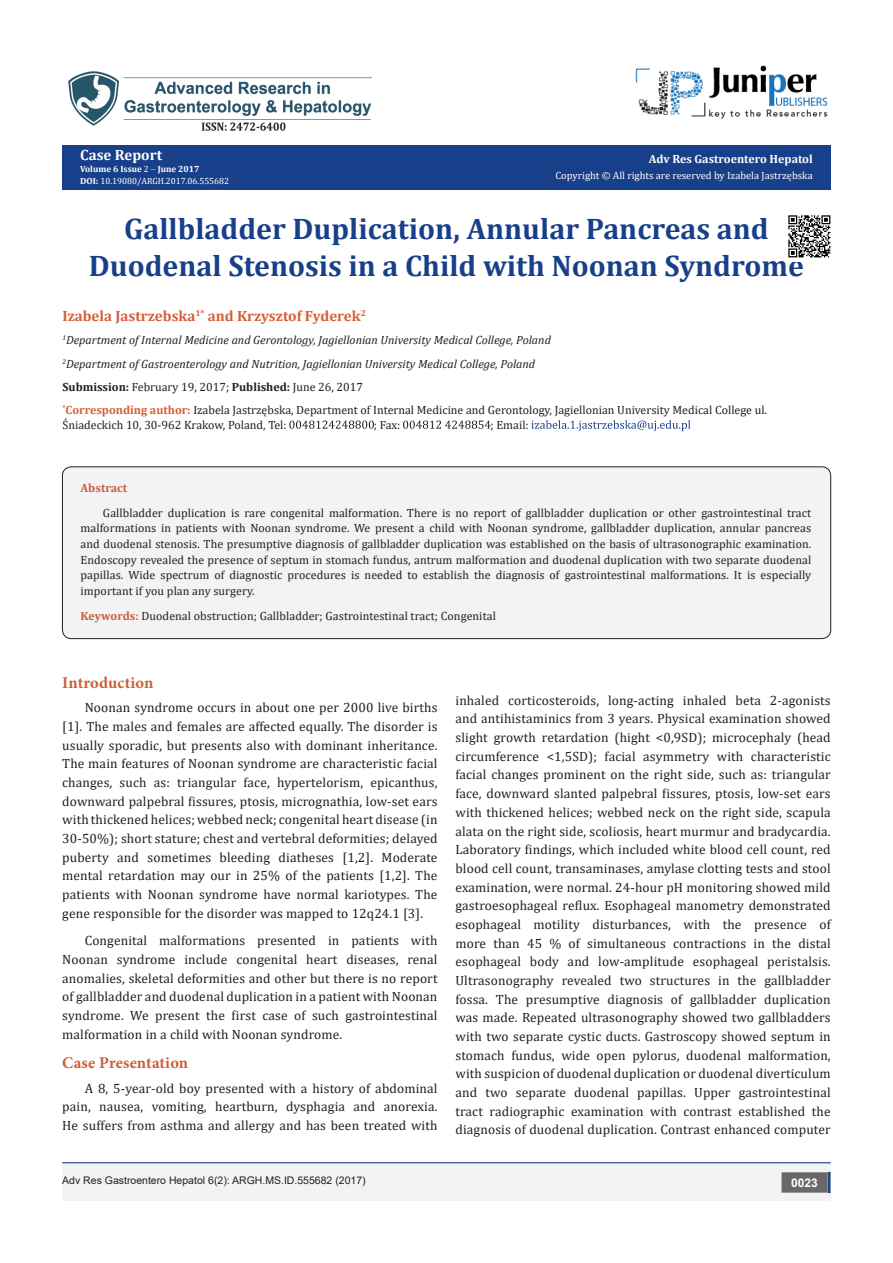
<style>
.page{position:relative;width:893px;height:1263px;background:#fff}
.page>*{position:absolute;margin:0;border:0;box-sizing:border-box;transform-origin:0 0}
.t1{font:700 29.85px/37.3px "Cambria";color:#183f89;text-align:center}
.List_Paragraph{font:700 16.5px "Minion Pro";letter-spacing:.005em;color:#ca5f37}
.t2{font:700 15px "Cambria";color:#d55f37}
.t3{font:700 15px "Cambria";color:#fffefc}
.List_Paragraph-2{font:13.5px/18.8px "Cambria";letter-spacing:.01em;color:#231f20;text-align:justify}
.t4{font:12px/15.8px "Cambria";color:#231f20}
.t5{font:italic 12px "Cambria";color:#231f20}
.t6{font:700 12px "Cambria";color:#fffefc}
.t7{font:700 12px "Cambria";letter-spacing:.005em;color:#ca5f37}
.t8{font:700 12px "Arial";color:#fff}
.t9{font:10.5px "Arial";color:#231f20}
.t10{font:10.5px "Cambria";color:#fffefc}
.t11{font:9px "Cambria";color:#fff}
.t12{font:700 9px "Cambria";color:#fffefc}
.s1{font-weight:400}
.s2{font-weight:700}
.s3{font-weight:700;color:#d55f37}
.s4{font-weight:700;color:#ca5f37}
</style>
<div class="page">
<svg style="left:289px;top:421px;width:85px;height:8px"></svg>
<svg style="left:403px;top:420px;width:88px;height:9px"></svg>
<svg style="left:531px;top:420px;width:159px;height:11px"></svg>
<img style="left:68px;top:71px;width:304px;height:60px">
<img style="left:635px;top:65px;width:193px;height:54px">
<div style="left:62px;top:1162px;width:769px;height:39px;background:#f2f3f4"></div>
<div style="left:782px;top:1173px;width:45px;height:19px;background:#68676a"></div>
<div style="left:782px;top:1172px;width:45px;height:20px;border:2px solid #68676a"></div>
<div style="left:828px;top:1172px;width:2px;height:21px;background:#183f89;border:1px solid #1f497d"></div>
<hr style="left:62px;top:1162px;width:769px;height:1px;background:#183f89">
<div style="left:62px;top:467px;width:769px;height:172px;background:#f2f3f4;border-radius:9px"></div>
<div style="left:62px;top:467px;width:769px;height:172px;border:1px solid #231f20;border-radius:9px"></div>
<div style="left:62px;top:145px;width:768px;height:45px;background:#183f89"></div>
<img style="left:788px;top:215px;width:43px;height:43px">
<p class="t3" style="left:80px;top:144px;width:83px">Case Report</p>
<p class="t12" style="left:80px;top:162px;width:121px">Volume 6 Issue <span class="s1">2</span> June 2017</p>
<p class="t11" style="left:80px;top:176px;width:150px"><span class="s2">DOI:</span> 10.19080/ARGH.2017.06.555682</p>
<p class="t6" style="left:649px;top:151px;width:165px">Adv Res Gastroentero Hepatol</p>
<p class="t10" style="left:555px;top:169px;width:259px">Copyright © All rights are reserved by Izabela Jastrzębska</p>
<p class="t1" style="left:89px;top:209px;width:716px">Gallbladder Duplication, Annular Pancreas and<br>Duodenal Stenosis in a Child with Noonan Syndrome</p>
<p class="t2" style="left:62px;top:305px;width:305px">Izabela Jastrzebska<sup>1*</sup> and Krzysztof Fyderek<sup>2</sup></p>
<p class="t5" style="left:62px;top:332px;width:490px"><sup>1</sup>Department of Internal Medicine and Gerontology, Jagiellonian University Medical College, Poland</p>
<p class="t5" style="left:62px;top:355px;width:474px"><sup>2</sup>Department of Gastroenterology and Nutrition, Jagiellonian University Medical College, Poland</p>
<p class="t4" style="left:62px;top:379px;width:302px"><span class="s2">Submission:</span> February 19, 2017; <span class="s2">Published:</span> June 26, 2017</p>
<p class="t4" style="left:62px;top:403px;width:706px;line-height:14.4px"><sup>*</sup><span class="s3">Corresponding author:</span> Izabela Jastrzębska, Department of Internal Medicine and Gerontology, Jagiellonian University Medical College ul.<br>Śniadeckich 10, 30-962 Krakow, Poland, Tel:</p>
<p class="t4" style="left:374px;top:417px;width:28px">; Fax:</p>
<p class="t4" style="left:491px;top:417px;width:40px">; Email:</p>
<p class="t7" style="left:81px;top:479px;width:48px">Abstract</p>
<p class="t4" style="left:81px;top:505px;width:732px;text-align:justify;text-indent:22px">Gallbladder duplication is rare congenital malformation. There is no report of gallbladder duplication or other gastrointestinal tract malformations in patients with Noonan syndrome. We present a child with Noonan syndrome, gallbladder duplication, annular pancreas and duodenal stenosis. The presumptive diagnosis of gallbladder duplication was established on the basis of ultrasonographic examination.<br>Endoscopy revealed the presence of septum in stomach fundus, antrum malformation and duodenal duplication with two separate duodenal papillas. Wide spectrum of diagnostic procedures is needed to establish the diagnosis of gastrointestinal malformations. It is especially important if you plan any surgery.</p>
<p class="t4" style="left:81px;top:608px;width:417px"><span class="s4">Keywords:</span> Duodenal obstruction; Gallbladder; Gastrointestinal tract; Congenital</p>
<p class="List_Paragraph" style="left:62px;top:671px;width:93px">Introduction</p>
<p class="List_Paragraph-2" style="left:62px;top:698px;width:377px;text-indent:22px">Noonan syndrome occurs in about one per 2000 live births [1]. The males and females are affected equally. The disorder is usually sporadic, but presents also with dominant inheritance.<br>The main features of Noonan syndrome are characteristic facial changes, such as: triangular face, hypertelorism, epicanthus, downward palpebral fissures, ptosis, micrognathia, low-set ears with thickened helices; webbed neck; congenital heart disease (in 30-50%); short stature; chest and vertebral deformities; delayed puberty and sometimes bleeding diatheses [1,2]. Moderate mental retardation may our in 25% of the patients [1,2]. The patients with Noonan syndrome have normal kariotypes. The gene responsible for the disorder was mapped to 12q24.1 [3].</p>
<p class="List_Paragraph-2" style="left:62px;top:931px;width:377px;text-indent:22px">Congenital malformations presented in patients with Noonan syndrome include congenital heart diseases, renal anomalies, skeletal deformities and other but there is no report of gallbladder and duodenal duplication in a patient with Noonan syndrome. We present the first case of such gastrointestinal malformation in a child with Noonan syndrome.</p>
<p class="List_Paragraph" style="left:62px;top:1051px;width:128px">Case Presentation</p>
<p class="List_Paragraph-2" style="left:62px;top:1078px;width:377px;text-indent:22px">A 8, 5-year-old boy presented with a history of abdominal pain, nausea, vomiting, heartburn, dysphagia and anorexia.<br>He suffers from asthma and allergy and has been treated with</p>
<p class="List_Paragraph-2" style="left:455px;top:691px;width:377px">inhaled corticosteroids, long-acting inhaled beta 2-agonists and antihistaminics from 3 years. Physical examination showed slight growth retardation (hight &lt;0,9SD); microcephaly (head circumference &lt;1,5SD); facial asymmetry with characteristic facial changes prominent on the right side, such as: triangular face, downward slanted palpebral fissures, ptosis, low-set ears with thickened helices; webbed neck on the right side, scapula alata on the right side, scoliosis, heart murmur and bradycardia.<br>Laboratory findings, which included white blood cell count, red blood cell count, transaminases, amylase clotting tests and stool examination, were normal. 24-hour pH monitoring showed mild gastroesophageal reflux. Esophageal manometry demonstrated esophageal motility disturbances, with the presence of more than 45 % of simultaneous contractions in the distal esophageal body and low-amplitude esophageal peristalsis.<br>Ultrasonography revealed two structures in the gallbladder fossa. The presumptive diagnosis of gallbladder duplication was made. Repeated ultrasonography showed two gallbladders with two separate cystic ducts. Gastroscopy showed septum in stomach fundus, wide open pylorus, duodenal malformation, with suspicion of duodenal duplication or duodenal diverticulum and two separate duodenal papillas. Upper gastrointestinal tract radiographic examination with contrast established the diagnosis of duodenal duplication. Contrast enhanced computer</p>
<p class="t9" style="left:62px;top:1173px;width:305px">Adv Res Gastroentero Hepatol 6(2): ARGH.MS.ID.555682 (2017)</p>
<p class="t8" style="left:791px;top:1174px;width:28px">0023</p>
</div>
